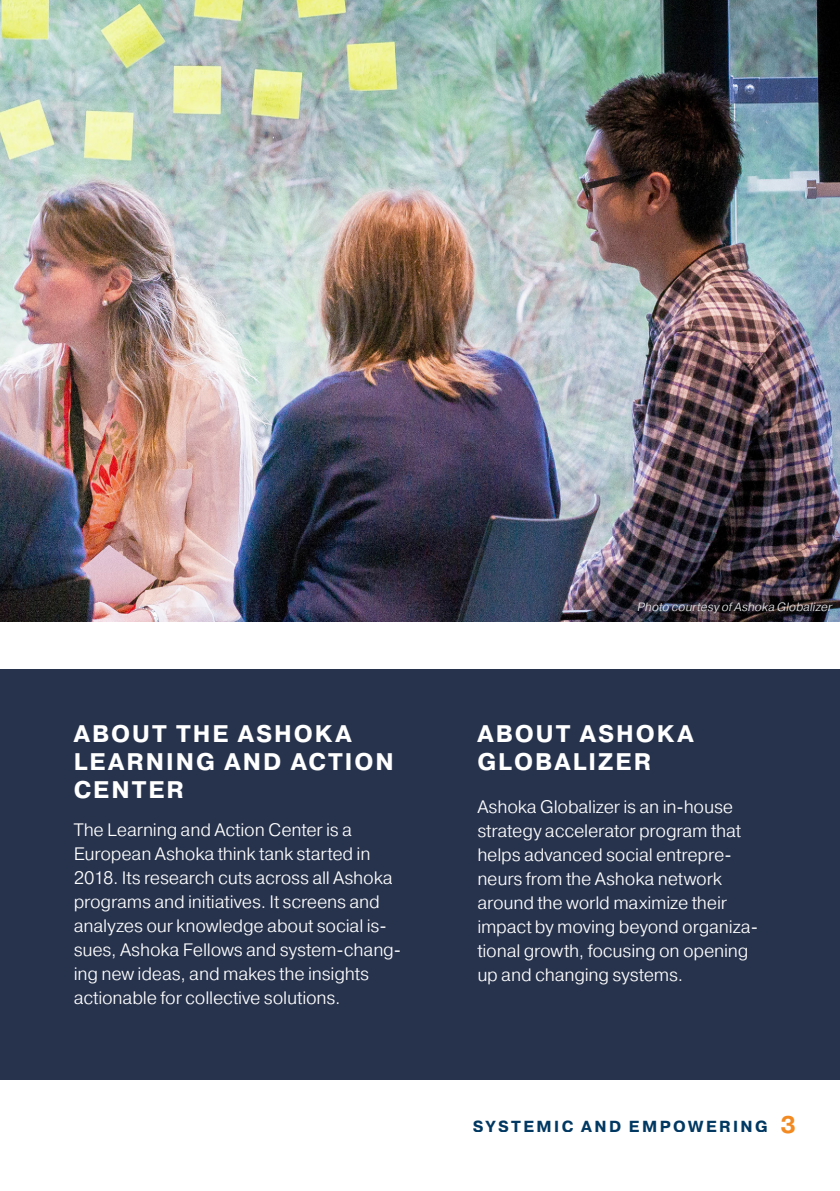
<style>
.page{position:relative;width:840px;height:1191px;background:#fff}
.page>*{position:absolute;margin:0;border:0;box-sizing:border-box;transform-origin:0 0}
.Subheader_10pt{font:700 24px/28px "Pragmatica";letter-spacing:.08em;color:#fff}
.t1{font:300 18px/24px "Pragmatica";letter-spacing:-.01em;color:#fff}
.t2{font:700 16px "Pragmatica";letter-spacing:.15em;color:#003862}
.Text_8pt{font:italic 300 12px "Pragmatica";color:#ececee}
.s1{font-size:24px;color:#f28a21}
</style>
<div class="page">
<img style="left:0;top:0;width:839px;height:622px">
<div style="left:0;top:669px;width:839px;height:410px;background:#27334d"></div>
<p class="Subheader_10pt" style="left:74px;top:720px;width:279px">ABOUT THE ASHOKA</p>
<p class="Subheader_10pt" style="left:74px;top:748px;width:321px">LEARNING AND ACTION<br>CENTER</p>
<p class="t1" style="left:74px;top:817px;width:329px">The Learning and Action Center is a European Ashoka think tank started in 2018. Its research cuts across all Ashoka programs and initiatives. It screens and analyzes our knowledge about social is&shy;sues, Ashoka Fellows and system-chang&shy;ing new ideas, and makes the insights actionable for collective solutions.</p>
<p class="Text_8pt" style="left:636px;top:599px;width:199px">Photo courtesy ofAshoka Globalizer</p>
<p class="Subheader_10pt" style="left:477px;top:720px;width:218px">ABOUT ASHOKA</p>
<p class="Subheader_10pt" style="left:477px;top:748px;width:175px">GLOBALIZER</p>
<p class="t1" style="left:477px;top:794px;width:282px">Ashoka Globalizer is an in-house strategy accelerator program that helps advanced social entrepre&shy;neurs from the Ashoka network around the world maximize their impact by moving beyond organiza&shy;tional growth, focusing on opening up and changing systems.</p>
<p class="t2" style="left:472px;top:1115px;width:325px">SYSTEMIC AND EMPOWERING <span class="s1">3</span></p>
</div>
